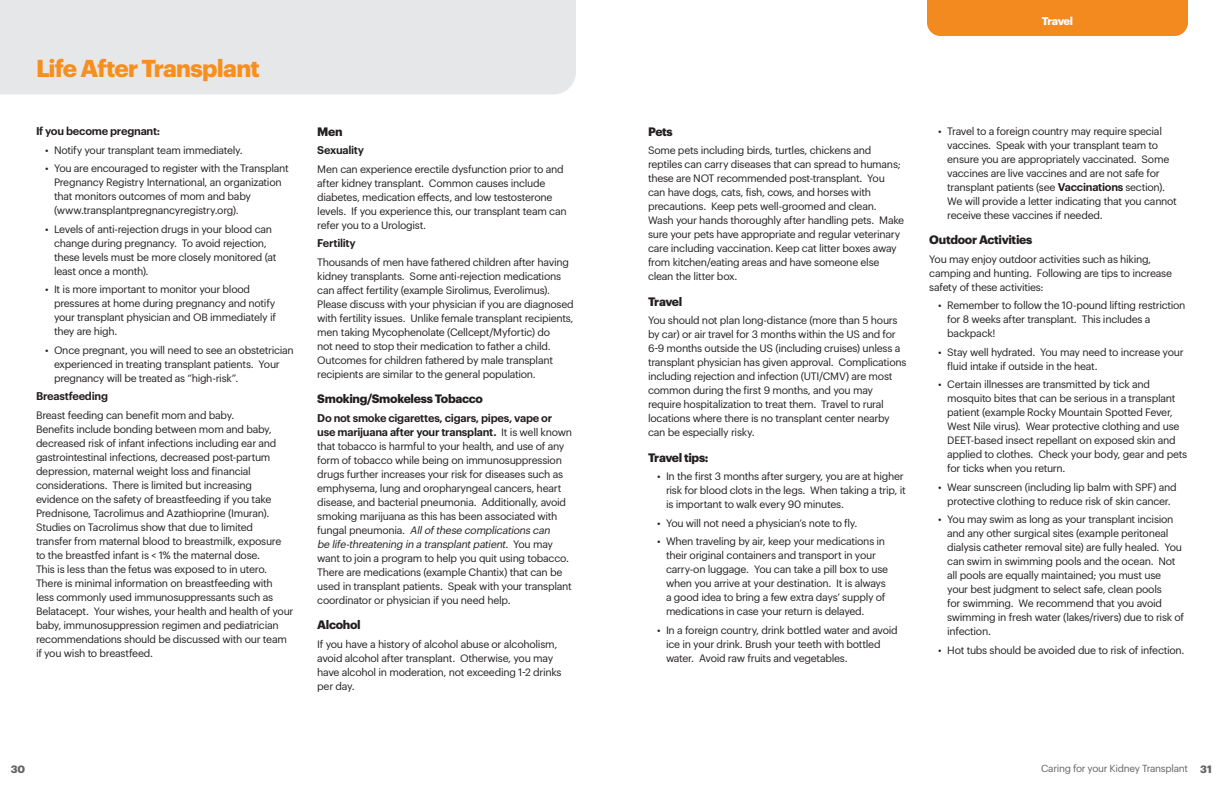
<style>
.page{position:relative;width:1224px;height:792px;background:#fff}
.page>*{position:absolute;margin:0;border:0;box-sizing:border-box;transform-origin:0 0}
.t1{font:700 24px "Graphik";letter-spacing:-.035em;color:#f68f1e}
.bold{font:700 12px "Graphik";letter-spacing:-.025em;color:#231f20}
.copy{font:600 11px/14px "Graphik";letter-spacing:-.025em;color:#231f20}
.t2{font:700 11px "Graphik";letter-spacing:-.05em;color:#fff}
.copy-2{font:10.5px/14px "Graphik";letter-spacing:-.025em;color:#231f20}
.t3{font:700 10.5px "Graphik";color:#636366}
.t4{font:10px "Graphik";letter-spacing:-.03em;color:#636366}
.s1{font-weight:400;font-size:10.5px}
.s2{font-style:italic}
.s3{font-weight:600;font-size:11px}
.s4{font-weight:700;font-size:10.5px}
</style>
<div class="page">
<div style="left:927px;top:0;width:261px;height:36px;background:#f28a20"></div>
<div style="left:0;top:0;width:576px;height:94px;background:#e6e7e9"></div>
<p class="t1" style="left:36px;top:50px;width:225px">Life After Transplant</p>
<p class="copy" style="left:36px;top:123px;width:126px">If you become pregnant:</p>
<p class="copy-2" style="left:45px;top:142px;width:199px">• Notify your transplant team immediately.</p>
<p class="copy-2" style="left:54px;top:160px;width:236px;text-indent:-9px">• You are encouraged to register with the Transplant Pregnancy Registry International, an organization that monitors outcomes of mom and baby (www.transplantpregnancyregistry.org).</p>
<p class="copy-2" style="left:54px;top:221px;width:224px;text-indent:-9px">• Levels of anti-rejection drugs in your blood can change during pregnancy. To avoid rejection, these levels must be more closely monitored (at least once a month).</p>
<p class="copy-2" style="left:54px;top:281px;width:224px;text-indent:-9px">• It is more important to monitor your blood pressures at home during pregnancy and notify your transplant physician and OB immediately if they are high.</p>
<p class="copy-2" style="left:54px;top:342px;width:241px;text-indent:-9px">• Once pregnant, you will need to see an obstetrician experienced in treating transplant patients. Your pregnancy will be treated as “high-risk”.</p>
<p class="copy" style="left:36px;top:388px;width:73px">Breastfeeding</p>
<p class="copy-2" style="left:36px;top:407px;width:259px">Breast feeding can benefit mom and baby.<br>Benefits include bonding between mom and baby, decreased risk of infant infections including ear and gastrointestinal infections, decreased post-partum depression, maternal weight loss and financial considerations. There is limited but increasing evidence on the safety of breastfeeding if you take Prednisone, Tacrolimus and Azathioprine (Imuran).<br>Studies on Tacrolimus show that due to limited<br>transfer from maternal blood to breastmilk, exposure to the breastfed infant is &lt; 1% the maternal dose.<br>This is less than the fetus was exposed to in utero.<br>There is minimal information on breastfeeding with<br>less commonly used immunosuppressants such as Belatacept. Your wishes, your health and health of your baby, immunosuppression regimen and pediatrician recommendations should be discussed with our team if you wish to breastfeed.</p>
<p class="bold" style="left:317px;top:122px;width:27px">Men</p>
<p class="copy" style="left:317px;top:142px;width:48px">Sexuality</p>
<p class="copy-2" style="left:317px;top:161px;width:251px">Men can experience erectile dysfunction prior to and after kidney transplant. Common causes include diabetes, medication effects, and low testosterone levels. If you experience this, our transplant team can refer you to a Urologist.</p>
<p class="copy" style="left:317px;top:235px;width:40px">Fertility</p>
<p class="copy-2" style="left:317px;top:254px;width:258px">Thousands of men have fathered children after having kidney transplants. Some anti-rejection medications can affect fertility (example Sirolimus, Everolimus).<br>Please discuss with your physician if you are diagnosed with fertility issues. Unlike female transplant recipients, men taking Mycophenolate (Cellcept/Myfortic) do<br>not need to stop their medication to father a child.<br>Outcomes for children fathered by male transplant recipients are similar to the general population.</p>
<p class="bold" style="left:317px;top:390px;width:167px">Smoking/Smokeless Tobacco</p>
<p class="copy" style="left:317px;top:410px;width:256px">Do not smoke cigarettes, cigars, pipes, vape or use marijuana after your transplant. <span class="s1">It is well known</span></p>
<p class="copy-2" style="left:317px;top:438px;width:256px">that tobacco is harmful to your health, and use of any form of tobacco while being on immunosuppression drugs further increases your risk for diseases such as emphysema, lung and oropharyngeal cancers, heart disease, and bacterial pneumonia. Additionally, avoid smoking marijuana as this has been associated with<br>f u n g a l p n e u m o n i a . <span class="s2">Allofthese complicationscan<br>be life-threatening in a transplantpatient.</span> Yo u m a y want to join a program to help you quit using tobacco.<br>There are medications (example Chantix) that can be used in transplant patients. Speak with your transplant coordinator or physician if you need help.</p>
<p class="bold" style="left:317px;top:616px;width:45px">Alcohol</p>
<p class="copy-2" style="left:317px;top:636px;width:246px">If you have a history of alcohol abuse or alcoholism, avoid alcohol after transplant. Otherwise, you may have alcohol in moderation, not exceeding 1-2 drinks per day.</p>
<p class="t2" style="left:1042px;top:12px;width:33px">Travel</p>
<p class="bold" style="left:648px;top:122px;width:26px">Pets</p>
<p class="copy-2" style="left:648px;top:143px;width:258px">Some pets including birds, turtles, chickens and reptiles can carry diseases that can spread to humans; these are NOT recommended post-transplant. You can have dogs, cats, fish, cows, and horses with precautions. Keep pets well-groomed and clean.<br>Wash your hands thoroughly after handling pets. Make sure your pets have appropriate and regular veterinary care including vaccination. Keep cat litter boxes away from kitchen/eating areas and have someone else clean the litter box.</p>
<p class="bold" style="left:648px;top:292px;width:36px">Travel</p>
<p class="copy-2" style="left:648px;top:313px;width:260px">You should not plan long-distance (more than 5 hours by car) or air travel for 3 months within the US and for 6-9 months outside the US (including cruises) unless a transplant physician has given approval. Complications including rejection and infection (UTI/CMV) are most common during the first 9 months, and you may require hospitalization to treat them. Travel to rural locations where there is no transplant center nearby can be especially risky.</p>
<p class="bold" style="left:648px;top:448px;width:62px">Travel tips:</p>
<p class="copy-2" style="left:666px;top:469px;width:241px;text-indent:-9px">• In the first 3 months after surgery, you are at higher risk for blood clots in the legs. When taking a trip, it is important to walk every 90 minutes.</p>
<p class="copy-2" style="left:657px;top:515px;width:202px">• You will not need a physician’s note to fly.</p>
<p class="copy-2" style="left:666px;top:534px;width:224px;text-indent:-9px">• When traveling by air, keep your medications in their original containers and transport in your carry-on luggage. You can take a pill box to use when you arrive at your destination. It is always a good idea to bring a few extra days’ supply of medications in case your return is delayed.</p>
<p class="copy-2" style="left:666px;top:622px;width:233px;text-indent:-9px">• In a foreign country, drink bottled water and avoid ice in your drink. Brush your teeth with bottled water. Avoid raw fruits and vegetables.</p>
<p class="copy-2" style="left:947px;top:123px;width:231px;text-indent:-9px">• Travel to a foreign country may require special vaccines. Speak with your transplant team to ensure you are appropriately vaccinated. Some vaccines are live vaccines and are not safe for transplant patients (see <span class="s3">Vaccinations</span> section).<br>We will provide a letter indicating that you cannot receive these vaccines if needed.</p>
<p class="bold" style="left:929px;top:230px;width:105px">Outdoor Activities</p>
<p class="copy-2" style="left:929px;top:251px;width:244px">You may enjoy outdoor activities such as hiking, camping and hunting. Following are tips to increase safety of these activities:</p>
<p class="copy-2" style="left:947px;top:297px;width:240px;text-indent:-9px">• Remember to follow the 10-pound lifting restriction for 8 weeks after transplant. This includes a backpack!</p>
<p class="copy-2" style="left:947px;top:344px;width:238px;text-indent:-9px">• Stay well hydrated. You may need to increase your fluid intake if outside in the heat.</p>
<p class="copy-2" style="left:947px;top:376px;width:242px;text-indent:-9px">• Certain illnesses are transmitted by tick and mosquito bites that can be serious in a transplant patient (example Rocky Mountain Spotted Fever, West Nile virus). Wear protective clothing and use DEET-based insect repellant on exposed skin and applied to clothes. Check your body, gear and pets for ticks when you return.</p>
<p class="copy-2" style="left:938px;top:479px;width:240px;text-align:center">• Wear sunscreen (including lip balm with SPF) and protective clothing to reduce risk of skin cancer.</p>
<p class="copy-2" style="left:947px;top:511px;width:238px;text-indent:-9px">• You may swim as long as your transplant incision and any other surgical sites (example peritoneal dialysis catheter removal site) are fully healed. You can swim in swimming pools and the ocean. Not all pools are equally maintained; you must use your best judgment to select safe, clean pools<br>for swimming. We recommend that you avoid swimming in fresh water (lakes/rivers) due to risk of infection.</p>
<p class="copy-2" style="left:938px;top:642px;width:248px">• Hot tubs should be avoided due to risk of infection.</p>
<p class="t3" style="left:11px;top:761px;width:16px">30</p>
<p class="t4" style="left:1041px;top:761px;width:172px">Caring for your Kidney Transplant <span class="s4">31</span></p>
</div>
